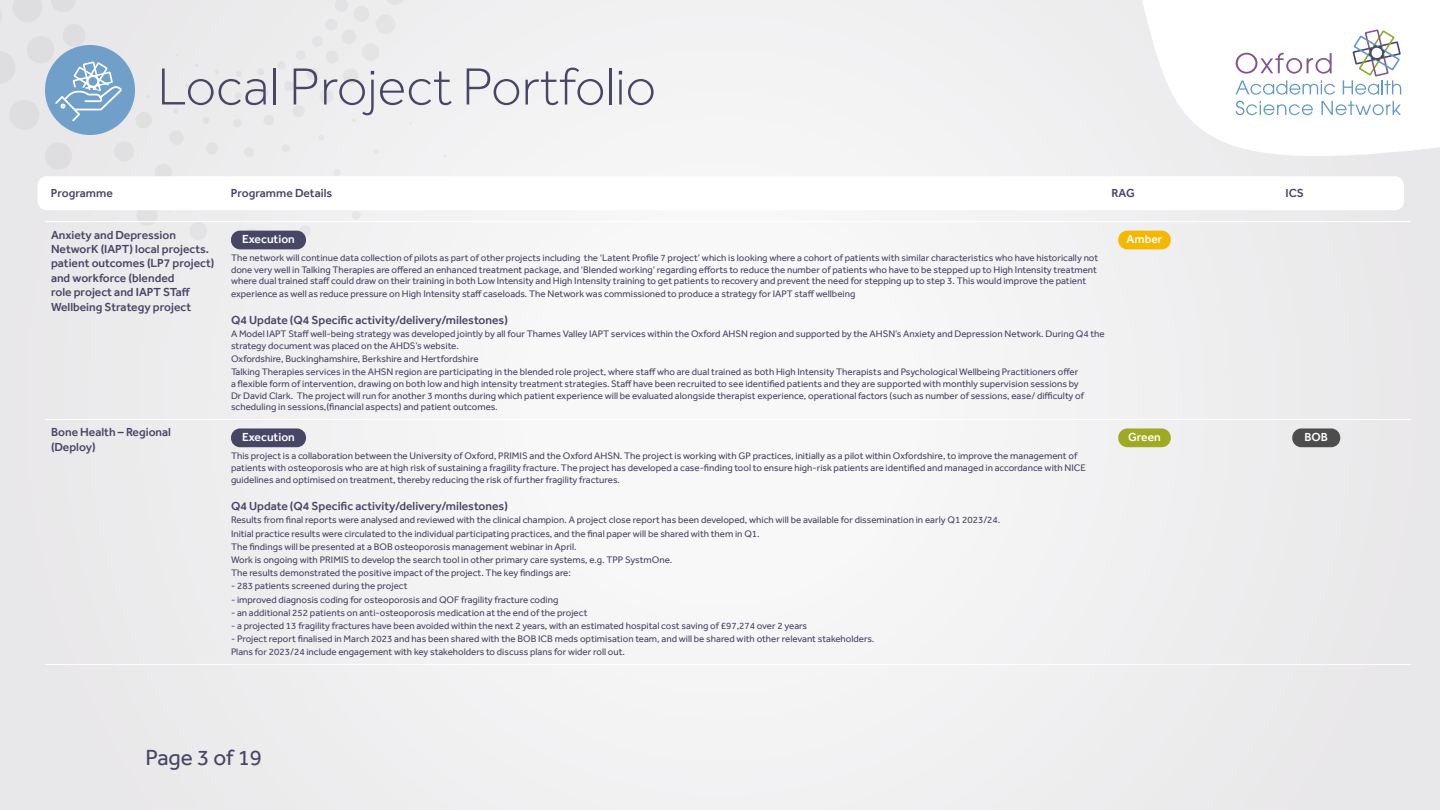
<style>
.page{position:relative;width:1440px;height:810px;background:#f1f1f2}
.page>*{position:absolute;margin:0;border:0;box-sizing:border-box;transform-origin:0 0}
.t1{font:300 54px "Effra";color:#484666}
.t2{font:22.5px "Effra";color:#484666}
.t3{font:500 12px/14.4px "Effra";color:#484666}
.t4{font:500 12px "Effra";color:#fff}
.t5{font:9.75px/11.7px "Effra";color:#484666}
</style>
<div class="page">
<div style="left:244px;top:229px;width:15px;height:15px;background:#a9a8b5;border-radius:50%"></div>
<svg style="left:298px;top:225px;width:13px;height:12px"></svg>
<svg style="left:334px;top:169px;width:6px;height:7px"></svg>
<div style="left:244px;top:147px;width:10px;height:10px;background:#e4e3e4;border-radius:50%"></div>
<svg style="left:318px;top:135px;width:6px;height:5px"></svg>
<svg style="left:282px;top:145px;width:8px;height:7px"></svg>
<div style="left:233px;top:119px;width:9px;height:9px;background:#e3e2e3;border-radius:50%"></div>
<div style="left:234px;top:92px;width:8px;height:8px;background:#e2e2e3;border-radius:50%"></div>
<svg style="left:236px;top:71px;width:6px;height:6px"></svg>
<svg style="left:257px;top:0;width:154px;height:125px"></svg>
<svg style="left:1142px;top:0;width:298px;height:156px;fill:#fff"></svg>
<svg style="left:1236px;top:53px;width:96px;height:21px"></svg>
<svg style="left:1236px;top:80px;width:99px;height:15px"></svg>
<svg style="left:1236px;top:101px;width:77px;height:14px"></svg>
<svg style="left:1321px;top:101px;width:80px;height:14px"></svg>
<svg style="left:1343px;top:29px;width:58px;height:66px"></svg>
<div style="left:38px;top:176px;width:1366px;height:34px;background:#fff;border-radius:9px"></div>
<svg style="left:0;top:0;width:220px;height:240px"></svg>
<hr style="left:45px;top:221px;width:180px;height:1px;background:#fff">
<hr style="left:225px;top:221px;width:887px;height:1px;background:#fff">
<hr style="left:1112px;top:221px;width:174px;height:1px;background:#fff">
<hr style="left:1286px;top:221px;width:125px;height:1px;background:#fff">
<hr style="left:45px;top:419px;width:180px;height:1px;background:#fff">
<hr style="left:225px;top:419px;width:887px;height:1px;background:#fff">
<hr style="left:1112px;top:419px;width:174px;height:1px;background:#fff">
<hr style="left:1286px;top:419px;width:125px;height:1px;background:#fff">
<hr style="left:45px;top:664px;width:180px;height:1px;background:#fff">
<hr style="left:225px;top:664px;width:887px;height:1px;background:#fff">
<hr style="left:1112px;top:664px;width:174px;height:1px;background:#fff">
<hr style="left:1286px;top:664px;width:125px;height:1px;background:#fff">
<div style="left:231px;top:231px;width:75px;height:18px;background:#484666;border-radius:9px"></div>
<div style="left:1118px;top:231px;width:53px;height:18px;background:#f5b800;border-radius:9px"></div>
<div style="left:231px;top:428px;width:75px;height:19px;background:#484666;border-radius:9px"></div>
<div style="left:1118px;top:428px;width:53px;height:19px;background:#9eaa21;border-radius:9px"></div>
<div style="left:1292px;top:428px;width:48px;height:19px;background:#4d4d4d;border-radius:9px"></div>
<h1 class="t1" style="left:157px;top:54px;width:500px">Local Project Portfolio</h1>
<p class="t3" style="left:51px;top:186px;width:63px">Programme</p>
<p class="t3" style="left:231px;top:186px;width:103px">Programme Details</p>
<p class="t3" style="left:1111px;top:186px;width:25px">RAG</p>
<p class="t3" style="left:1285px;top:186px;width:20px">ICS</p>
<p class="t3" style="left:51px;top:227px;width:165px">Anxiety and Depression<br>NetworK (IAPT) local projects. patient outcomes (LP7 project) and workforce (blended<br>role project and IAPT STaff<br>Wellbeing Strategy project</p>
<p class="t4" style="left:242px;top:232px;width:54px">Execution</p>
<p class="t5" style="left:231px;top:252px;width:869px">The network will continue data collection of pilots as part of other projects including the ‘Latent Profile 7 project’ which is looking where a cohort of patients with similar characteristics who have historically not done very well in Talking Therapies are offered an enhanced treatment package, and ‘Blended working’ regarding efforts to reduce the number of patients who have to be stepped up to High Intensity treatment where dual trained staff could draw on their training in both Low Intensity and High Intensity training to get patients to recovery and prevent the need for stepping up to step 3. This would improve the patient</p>
<p class="t5" style="left:231px;top:288px;width:626px">experience as well as reduce pressure on High Intensity staff caseloads. The Network was commissioned to produce a strategy for IAPT staff wellbeing</p>
<p class="t3" style="left:231px;top:313px;width:278px">Q4 Update (Q4 Specific activity/delivery/milestones)</p>
<p class="t5" style="left:231px;top:328px;width:875px">A Model IAPT Staff well-being strategy was developed jointly by all four Thames Valley IAPT services within the Oxford AHSN region and supported by the AHSN’s Anxiety and Depression Network. During Q4 the strategy document was placed on the AHDS’s website.</p>
<p class="t5" style="left:231px;top:352px;width:849px;line-height:13.2px">Oxfordshire, Buckinghamshire, Berkshire and Hertfordshire<br>Talking Therapies services in the AHSN region are participating in the blended role project, where staff who are dual trained as both High Intensity Therapists and Psychological Wellbeing Practitioners offer</p>
<p class="t5" style="left:231px;top:378px;width:855px">a flexible form of intervention, drawing on both low and high intensity treatment strategies. Staff have been recruited to see identified patients and they are supported with monthly supervision sessions by<br>Dr David Clark. The project will run for another 3 months during which patient experience will be evaluated alongside therapist experience, operational factors (such as number of sessions, ease/ difficulty of scheduling in sessions,(financial aspects) and patient outcomes.</p>
<p class="t3" style="left:51px;top:425px;width:122px">Bone Health – Regional (Deploy)</p>
<p class="t4" style="left:242px;top:430px;width:54px">Execution</p>
<p class="t5" style="left:231px;top:450px;width:857px">This project is a collaboration between the University of Oxford, PRIMIS and the Oxford AHSN. The project is working with GP practices, initially as a pilot within Oxfordshire, to improve the management of patients with osteoporosis who are at high risk of sustaining a fragility fracture. The project has developed a case-finding tool to ensure high-risk patients are identified and managed in accordance with NICE</p>
<p class="t5" style="left:231px;top:474px;width:390px">guidelines and optimised on treatment, thereby reducing the risk of further fragility fractures.</p>
<p class="t3" style="left:231px;top:499px;width:278px">Q4 Update (Q4 Specific activity/delivery/milestones)</p>
<p class="t5" style="left:231px;top:513px;width:771px;line-height:13.2px">Results from final reports were analysed and reviewed with the clinical champion. A project close report has been developed, which will be available for dissemination in early Q1 2023/24.<br>Initial practice results were circulated to the individual participating practices, and the final paper will be shared with them in Q1.<br>The findings will be presented at a BOB osteoporosis management webinar in April.<br>Work is ongoing with PRIMIS to develop the search tool in other primary care systems, e.g. TPP SystmOne.<br>The results demonstrated the positive impact of the project. The key findings are:</p>
<p class="t5" style="left:231px;top:580px;width:178px">- 283 patients screened during the project</p>
<p class="t5" style="left:231px;top:593px;width:329px">- improved diagnosis coding for osteoporosis and QOF fragility fracture coding</p>
<p class="t5" style="left:231px;top:607px;width:358px">- an additional 252 patients on anti-osteoporosis medication at the end of the project</p>
<p class="t5" style="left:231px;top:620px;width:578px">- a projected 13 fragility fractures have been avoided within the next 2 years, with an estimated hospital cost saving of £97,274 over 2 years</p>
<p class="t5" style="left:231px;top:632px;width:645px;line-height:13.2px">- Project report finalised in March 2023 and has been shared with the BOB ICB meds optimisation team, and will be shared with other relevant stakeholders.<br>Plans for 2023/24 include engagement with key stakeholders to discuss plans for wider roll out.</p>
<p class="t4" style="left:1127px;top:232px;width:37px">Amber</p>
<p class="t4" style="left:1128px;top:430px;width:34px">Green</p>
<p class="t4" style="left:1304px;top:430px;width:25px">BOB</p>
<h2 class="t2" style="left:146px;top:744px;width:118px">Page 3 of 19</h2>
</div>
